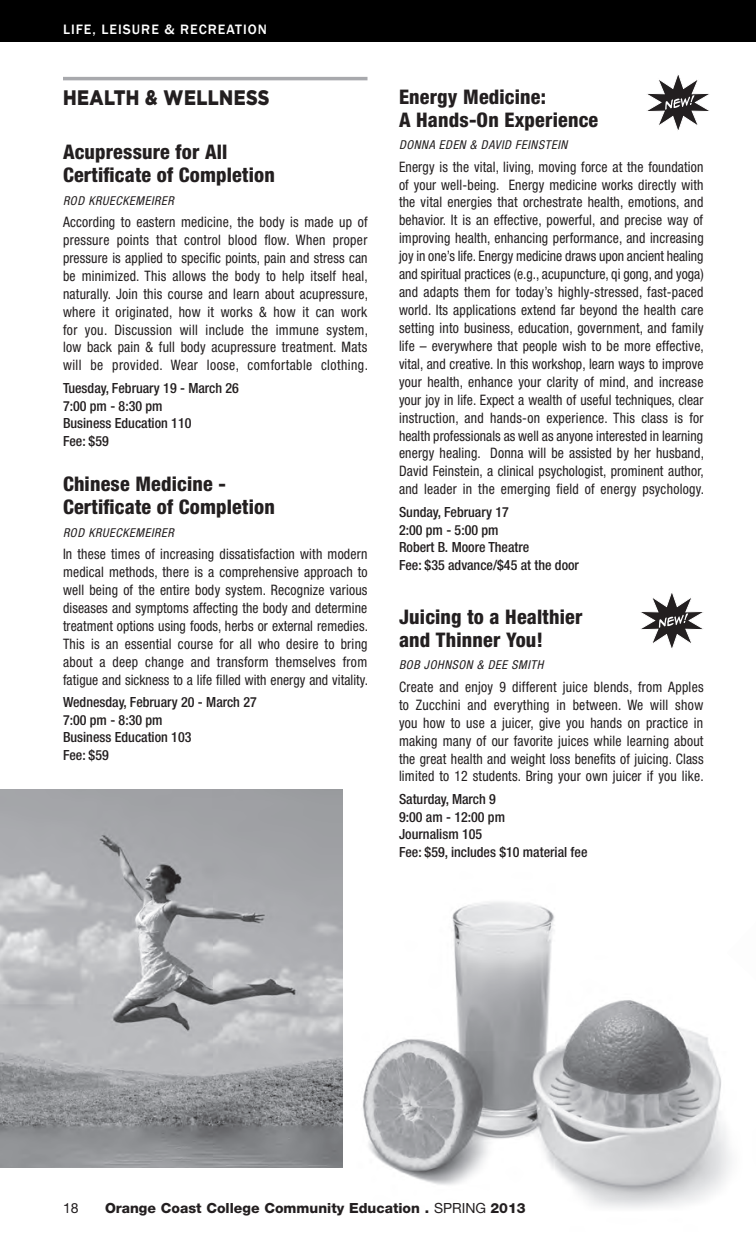
<style>
.page{position:relative;width:756px;height:1260px;background:#fff}
.page>*{position:absolute;margin:0;border:0;box-sizing:border-box;transform-origin:0 0}
.t1{font:900 21px "Gotham";letter-spacing:.025em;color:#231f20;scale:.85 1}
.t2{font:800 condensed 20.12px/22.8px "Helvetica Neue";letter-spacing:.01em;color:#231f20}
.t3{font:condensed 14.35px/17.8px "Helvetica Neue";letter-spacing:.015em;color:#231f20;text-align:justify;scale:.95 1}
.t4{font:500 condensed 14px/17.5px "Helvetica Neue";color:#231f20}
.t5{font:800 14px "Helvetica Neue";color:#231f20}
.t6{font:500 14px "Franklin Gothic";letter-spacing:.075em;color:#fff}
.t7{font:14px "Helvetica Neue";color:#231f20}
.t8{font:italic condensed 12.25px "Helvetica Neue";letter-spacing:.05em;color:#231f20}
.s1{font-weight:400}
</style>
<div class="page">
<img style="left:342px;top:837px;width:390px;height:371px">
<img style="left:727px;top:922px;width:5px;height:58px">
<div style="left:0;top:0;width:756px;height:42px;background:#000"></div>
<hr style="left:63px;top:77px;width:305px;height:3px;background:#a8a9ad">
<img style="left:0;top:789px;width:342px;height:379px">
<svg style="left:640px;top:593px;width:64px;height:55px"></svg>
<svg style="left:647px;top:75px;width:63px;height:56px"></svg>
<p class="t6" style="left:63px;top:21px;width:206px">LIFE, LEISURE &amp; RECREATION</p>
<h1 class="t1" style="left:63px;top:85px;width:245px">HEALTH &amp; WELLNESS</h1>
<h2 class="t2" style="left:63px;top:140px;width:213px">Acupressure for All<br>Certificate of Completion</h2>
<p class="t8" style="left:63px;top:193px;width:112px">ROD KRUECKEMEIRER</p>
<p class="t3" style="left:63px;top:213px;width:323px">According to eastern medicine, the body is made up of pressure points that control blood flow. When proper pressure is applied to specific points, pain and stress can be minimized. This allows the body to help itself heal, naturally. Join this course and learn about acupressure, where it originated, how it works &amp; how it can work for you. Discussion will include the immune system, low back pain &amp; full body acupressure treatment. Mats will be provided. Wear loose, comfortable clothing.</p>
<p class="t4" style="left:63px;top:379px;width:177px">Tuesday, February 19 - March 26<br>7:00 pm - 8:30 pm<br>Business Education 110<br>Fee: $59</p>
<h2 class="t2" style="left:63px;top:472px;width:213px">Chinese Medicine -<br>Certificate of Completion</h2>
<p class="t8" style="left:63px;top:525px;width:112px">ROD KRUECKEMEIRER</p>
<p class="t3" style="left:63px;top:545px;width:323px">In these times of increasing dissatisfaction with modern medical methods, there is a comprehensive approach to well being of the entire body system. Recognize various diseases and symptoms affecting the body and determine treatment options using foods, herbs or external remedies.<br>This is an essential course for all who desire to bring about a deep change and transform themselves from fatigue and sickness to a life filled with energy and vitality.</p>
<p class="t4" style="left:63px;top:693px;width:195px">Wednesday, February 20 - March 27<br>7:00 pm - 8:30 pm<br>Business Education 103<br>Fee: $59</p>
<h2 class="t2" style="left:399px;top:85px;width:201px">Energy Medicine:<br>A Hands-On Experience</h2>
<p class="t8" style="left:399px;top:138px;width:170px">DONNA EDEN &amp; DAVID FEINSTEIN</p>
<p class="t3" style="left:399px;top:158px;width:323px">Energy is the vital, living, moving force at the foundation of your well-being. Energy medicine works directly with the vital energies that orchestrate health, emotions, and behavior. It is an effective, powerful, and precise way of improving health, enhancing performance, and increasing joy in one’s life. Energy medicine draws upon ancient healing and spiritual practices (e.g., acupuncture, qi gong, and yoga) and adapts them for today’s highly-stressed, fast-paced world. Its applications extend far beyond the health care setting into business, education, government, and family life – everywhere that people wish to be more effective, vital, and creative. In this workshop, learn ways to improve your health, enhance your clarity of mind, and increase your joy in life. Expect a wealth of useful techniques, clear instruction, and hands-on experience. This class is for health professionals as well as anyone interested in learning energy healing. Donna will be assisted by her husband, David Feinstein, a clinical psychologist, prominent author, and leader in the emerging field of energy psychology.</p>
<p class="t4" style="left:399px;top:503px;width:182px">Sunday, February 17<br>2:00 pm - 5:00 pm<br>Robert B. Moore Theatre<br>Fee: $35 advance/$45 at the door</p>
<h2 class="t2" style="left:399px;top:605px;width:185px">Juicing to a Healthier and Thinner You!</h2>
<p class="t8" style="left:399px;top:658px;width:146px">BOB JOHNSON &amp; DEE SMITH</p>
<p class="t3" style="left:399px;top:678px;width:322px">Create and enjoy 9 different juice blends, from Apples to Zucchini and everything in between. We will show you how to use a juicer, give you hands on practice in making many of our favorite juices while learning about the great health and weight loss benefits of juicing. Class limited to 12 students. Bring your own juicer if you like.</p>
<p class="t4" style="left:399px;top:790px;width:190px">Saturday, March 9<br>9:00 am - 12:00 pm<br>Journalism 105<br>Fee: $59, includes $10 material fee</p>
<p class="t7" style="left:63px;top:1200px;width:17px">18</p>
<p class="t5" style="left:105px;top:1200px;width:422px">Orange Coast College Community Education . <span class="s1">SPRIN G</span> 2013</p>
</div>
